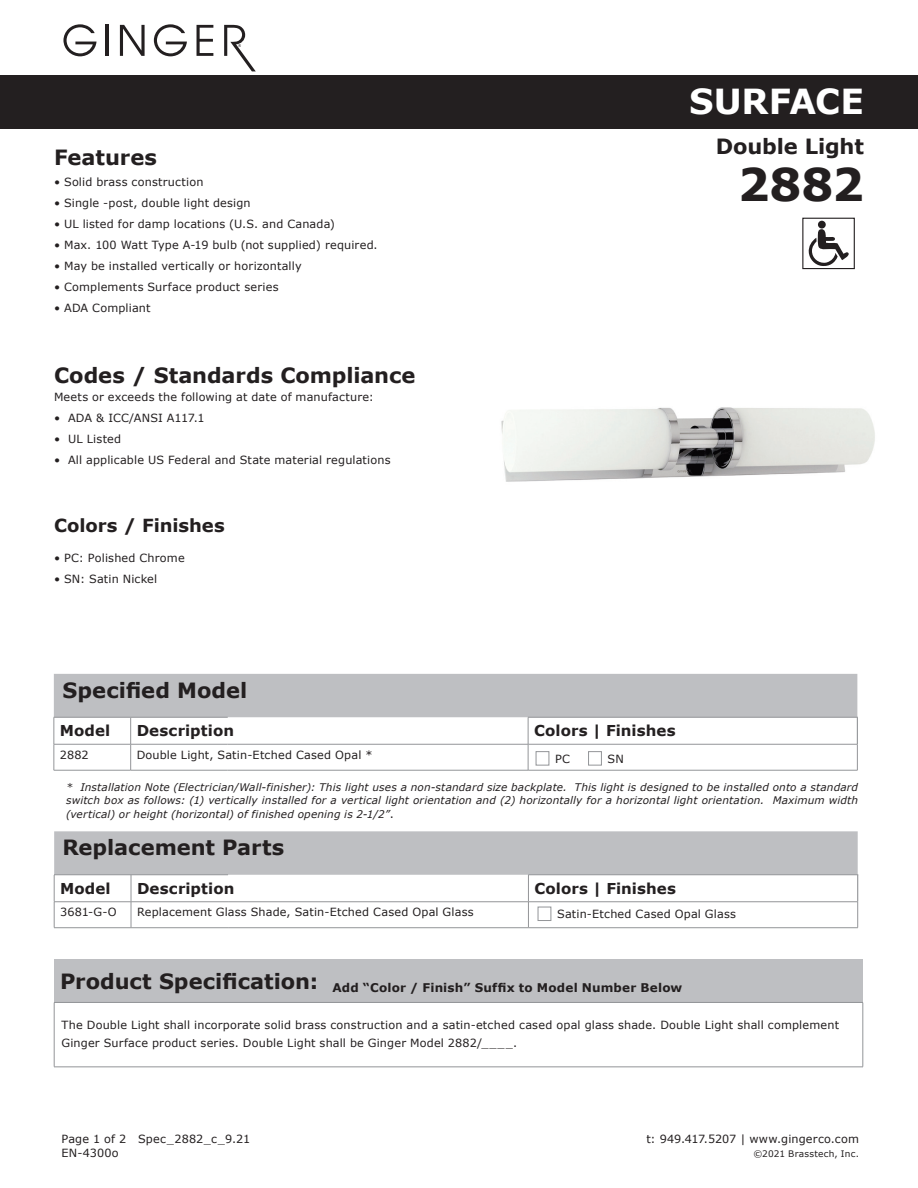
<style>
.page{position:relative;width:918px;height:1188px;background:#fff}
.page>*{position:absolute;margin:0;border:0;box-sizing:border-box;transform-origin:0 0}
.t1{font:700 45px "Verdana";color:#231f20}
.t2{font:700 34.5px "Verdana";letter-spacing:-.005em;color:#fff}
.t3{font:700 21px "Verdana";letter-spacing:-.005em;color:#231f20}
.t4{font:700 18px "Verdana";letter-spacing:-.005em;color:#231f20}
.t5{font:700 15px "Verdana";letter-spacing:.005em;color:#231f20}
.t6{font:700 12px "Verdana";letter-spacing:.015em;color:#231f20}
.t7{font:11.25px/18px "Verdana";letter-spacing:.015em;color:#231f20}
.t8{font:italic 10.5px/13.5px "Verdana";letter-spacing:.015em;color:#231f20;text-align:justify}
.t9{font:9px "Verdana";letter-spacing:.025em;color:#231f20}
.s1{font-style:normal;font-size:11.25px}
</style>
<div class="page">
<div style="left:0;top:75px;width:918px;height:54px;background:#231f20"></div>
<svg style="left:63px;top:24px;width:34px;height:32px"></svg>
<hr style="left:106px;top:25px;width:3px;height:31px;background:#231f20">
<svg style="left:120px;top:25px;width:25px;height:31px"></svg>
<svg style="left:154px;top:24px;width:33px;height:32px"></svg>
<svg style="left:197px;top:25px;width:16px;height:31px"></svg>
<svg style="left:224px;top:25px;width:32px;height:46px"></svg>
<div style="left:54px;top:959px;width:809px;height:43px;background:#bebfc2"></div>
<hr style="left:54px;top:1002px;width:809px;height:1px;background:#939598">
<hr style="left:54px;top:1003px;width:1px;height:64px;background:#939598">
<hr style="left:863px;top:1003px;width:1px;height:64px;background:#939598">
<hr style="left:54px;top:1067px;width:809px;height:1px;background:#939598">
<img style="left:501px;top:249px;width:374px;height:233px">
<hr style="left:54px;top:770px;width:77px;height:1px;background:#939598">
<hr style="left:131px;top:770px;width:97px;height:1px;background:#939598">
<hr style="left:228px;top:770px;width:300px;height:1px;background:#939598">
<hr style="left:528px;top:770px;width:330px;height:1px;background:#939598">
<svg style="left:54px;top:674px;width:804px;height:96px"></svg>
<svg style="left:54px;top:831px;width:804px;height:97px"></svg>
<div style="left:538px;top:907px;width:13px;height:14px;border:1px solid #939598"></div>
<div style="left:802px;top:216px;width:55px;height:54px;border:3px solid #fff"></div>
<div style="left:802px;top:218px;width:53px;height:51px;border:1px solid #231f20"></div>
<svg style="left:809px;top:229px;width:40px;height:38px"></svg>
<div style="left:818px;top:221px;width:8px;height:8px;background:#231f20;border-radius:50%"></div>
<div style="left:536px;top:751px;width:13px;height:14px;border:1px solid #939598"></div>
<div style="left:588px;top:751px;width:14px;height:14px;border:1px solid #939598"></div>
<h3 class="t3" style="left:54px;top:144px;width:105px">Features</h3>
<p class="t7" style="left:54px;top:173px;width:151px">• Solid brass construction</p>
<p class="t7" style="left:54px;top:194px;width:198px">• Single -post, double light design</p>
<p class="t7" style="left:54px;top:215px;width:282px">• UL listed for damp locations (U.S. and Canada)</p>
<p class="t7" style="left:54px;top:236px;width:325px">• Max. 100 Watt Type A-19 bulb (not supplied) required.</p>
<p class="t7" style="left:54px;top:257px;width:249px">• May be installed vertically or horizontally</p>
<p class="t7" style="left:54px;top:278px;width:226px">• Complements Surface product series</p>
<p class="t7" style="left:54px;top:299px;width:98px">• ADA Compliant</p>
<h3 class="t3" style="left:54px;top:362px;width:363px">Codes / Standards Compliance</h3>
<p class="t7" style="left:54px;top:388px;width:322px">Meets or exceeds the following at date of manufacture:</p>
<p class="t7" style="left:54px;top:409px;width:152px">• ADA &amp; ICC/ANSI A117.1</p>
<p class="t7" style="left:54px;top:430px;width:69px">• UL Listed</p>
<p class="t7" style="left:54px;top:451px;width:338px">• All applicable US Federal and State material regulations</p>
<h3 class="t4" style="left:54px;top:514px;width:172px">Colors / Finishes</h3>
<p class="t7" style="left:54px;top:549px;width:132px">• PC: Polished Chrome</p>
<p class="t7" style="left:54px;top:570px;width:105px">• SN: Satin Nickel</p>
<h3 class="t3" style="left:63px;top:676px;width:186px">Specified Model</h3>
<h2 class="t2" style="left:689px;top:79px;width:176px">SURFACE</h2>
<h3 class="t3" style="left:716px;top:133px;width:150px">Double Light</h3>
<h1 class="t1" style="left:738px;top:155px;width:128px">2882</h1>
<h3 class="t5" style="left:60px;top:721px;width:52px">Model</h3>
<h3 class="t5" style="left:137px;top:721px;width:99px">Description</h3>
<h3 class="t5" style="left:534px;top:721px;width:143px">Colors | Finishes</h3>
<p class="t7" style="left:60px;top:746px;width:30px">2882</p>
<p class="t7" style="left:137px;top:746px;width:237px">Double Light, Satin-Etched Cased Opal *</p>
<p class="t7" style="left:555px;top:750px;width:16px">PC</p>
<p class="t7" style="left:608px;top:750px;width:18px">SN</p>
<p class="t8" style="left:66px;top:780px;width:793px">* Installation Note (Electrician/Wall-finisher): This light uses a non-standard size backplate. This light is designed to be installed onto a standard switch box as follows: (1) vertically installed for a vertical light orientation and (2) horizontally for a horizontal light orientation. Maximum width (vertical) or height (horizontal) of finished opening is 2-1/2”<span class="s1">.</span></p>
<h3 class="t3" style="left:63px;top:834px;width:223px">Replacement Parts</h3>
<h3 class="t5" style="left:60px;top:879px;width:52px">Model</h3>
<h3 class="t5" style="left:137px;top:879px;width:99px">Description</h3>
<h3 class="t5" style="left:534px;top:879px;width:143px">Colors | Finishes</h3>
<p class="t7" style="left:60px;top:903px;width:58px">3681-G-O</p>
<p class="t7" style="left:137px;top:903px;width:338px">Replacement Glass Shade, Satin-Etched Cased Opal Glass</p>
<p class="t7" style="left:557px;top:905px;width:180px">Satin-Etched Cased Opal Glass</p>
<p class="t6" style="left:60px;top:980px;width:624px"><sup>Product</sup> <sup>Specification:</sup> Add “Color / Finish” Suffix to Model Number Below</p>
<p class="t7" style="left:62px;top:1016px;width:779px">The Double Light shall incorporate solid brass construction and a satin-etched cased opal glass shade. Double Light shall complement<br>Ginger Surface product series. Double Light shall be Ginger Model 2882/____.</p>
<p class="t7" style="left:62px;top:1133px;width:190px;line-height:13.5px">Page 1 of 2 Spec_2882_c_9.21<br>EN-4300o</p>
<p class="t7" style="left:646px;top:1130px;width:214px">t: 949.417.5207 | www.gingerco.com</p>
<p class="t9" style="left:753px;top:1148px;width:107px">©2021 Brasstech, Inc.</p>
</div>
